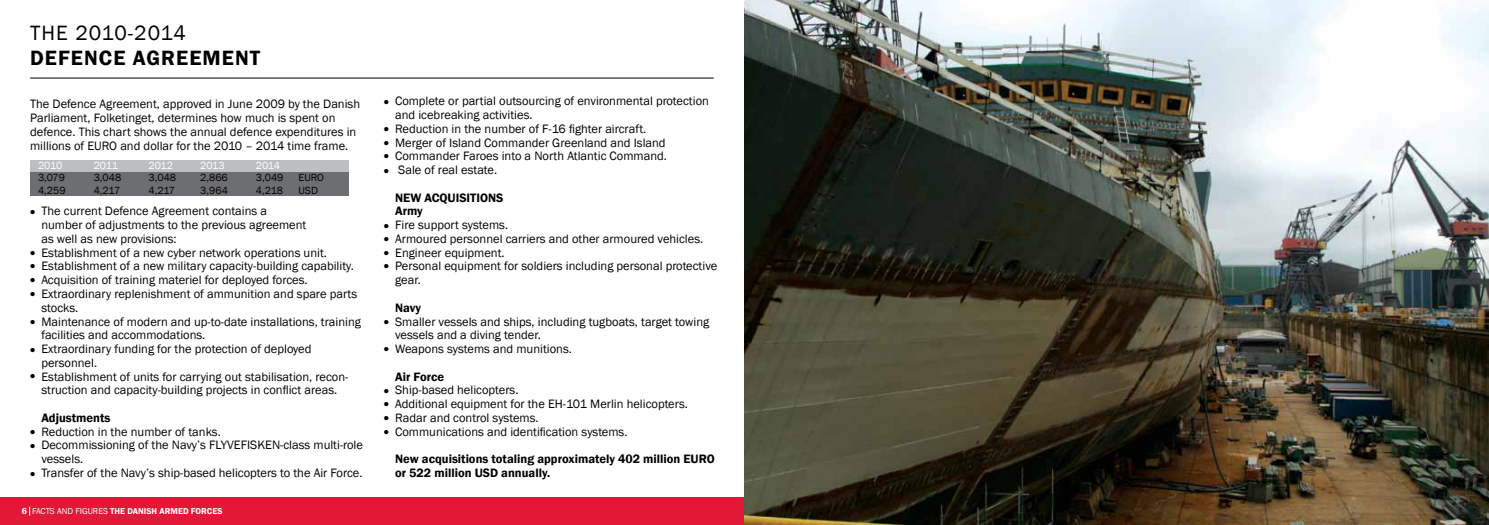
<style>
.page{position:relative;width:1489px;height:525px;background:#fff}
.page>*{position:absolute;margin:0;border:0;box-sizing:border-box;transform-origin:0 0}
.t1{font:600 21.25px "Franklin Gothic";letter-spacing:.05em;color:#000}
.t2{font:21.25px "Franklin Gothic";letter-spacing:.02em;color:#000}
.t3{font:15px/13.5px "Times";color:#000}
.t4{font:12.5px/13.8px "Franklin Gothic";color:#000}
.t5{font:600 12.5px/13.8px "Franklin Gothic";color:#000}
.t6{font:10.62px/12.2px "Franklin Gothic";color:#000}
.t7{font:10.62px "Franklin Gothic";letter-spacing:-.02em;color:#fff}
.t8{font:600 8.75px "Franklin Gothic";color:#fff}
.s1{font-size:8.88px}
.s2{font-weight:400}
</style>
<div class="page">
<hr style="left:30px;top:78px;width:683px;height:1px;background:#000">
<div style="left:0;top:497px;width:767px;height:27px;background:#e31837"></div>
<img style="left:744px;top:0;width:744px;height:524px">
<div style="left:30px;top:172px;width:319px;height:11px;background:#6d6e71"></div>
<div style="left:30px;top:160px;width:319px;height:11px;background:#bcbec0"></div>
<div style="left:30px;top:184px;width:319px;height:11px;background:#6d6e71"></div>
<h1 class="t2" style="left:30px;top:20px;width:14px">the</h1>
<h1 class="t2" style="left:75px;top:20px;width:112px">2010-2014</h1>
<h1 class="t1" style="left:30px;top:45px;width:232px">DEFENCE AGREEMENT</h1>
<p class="t4" style="left:30px;top:97px;width:331px">The Defence Agreement, approved in June 2009 by the Danish Parliament, Folketinget, determines how much is spent on defence. This chart shows the annual defence expenditures in millions of EURO and dollar for the 2010 – 2014 time frame.</p>
<p class="t7" style="left:38px;top:158px;width:26px">2010</p>
<p class="t7" style="left:94px;top:158px;width:26px">2011</p>
<p class="t7" style="left:148px;top:158px;width:26px">2012</p>
<p class="t7" style="left:200px;top:158px;width:26px">2013</p>
<p class="t7" style="left:256px;top:158px;width:26px">2014</p>
<p class="t6" style="left:38px;top:172px;width:29px">3,079</p>
<p class="t6" style="left:94px;top:172px;width:29px">3,048</p>
<p class="t6" style="left:148px;top:172px;width:29px">3,048</p>
<p class="t6" style="left:200px;top:172px;width:29px">2,866</p>
<p class="t6" style="left:256px;top:172px;width:29px">3,049</p>
<p class="t6" style="left:38px;top:184px;width:29px">4,259</p>
<p class="t6" style="left:94px;top:184px;width:28px">4,217</p>
<p class="t6" style="left:148px;top:184px;width:28px">4,217</p>
<p class="t6" style="left:200px;top:184px;width:29px">3,964</p>
<p class="t6" style="left:256px;top:184px;width:29px">4,218</p>
<p class="t6" style="left:298px;top:172px;width:27px">EURO<br>USD</p>
<p class="t4" style="left:41px;top:204px;width:321px">The current Defence Agreement contains a<br>number of adjustments to the previous agreement<br>as well as new provisions:<br>Establishment of a new cyber network operations unit.<br>Establishment of a new military capacity-building capability.<br>Acquisition of training materiel for deployed forces.<br>Extraordinary replenishment of ammunition and spare parts stocks.<br>Maintenance of modern and up-to-date installations, training facilities and accommodations.<br>Extraordinary funding for the protection of deployed personnel.<br>Establishment of units for carrying out stabilisation, recon&shy;struction and capacity-building projects in conflict areas.</p>
<p class="t5" style="left:41px;top:410px;width:71px">Adjustments</p>
<p class="t4" style="left:41px;top:424px;width:323px">Reduction in the number of tanks.<br>Decommissioning of the Navy’s FLYVEFISKEN-class multi-role vessels.<br>Transfer of the Navy’s ship-based helicopters to the Air Force.</p>
<p class="t3" style="left:30px;top:204px;width:7px">•</p>
<p class="t3" style="left:30px;top:244px;width:7px;text-align:justify">• • •</p>
<p class="t3" style="left:30px;top:286px;width:7px">•</p>
<p class="t3" style="left:30px;top:313px;width:7px">•</p>
<p class="t3" style="left:30px;top:335px;width:7px;line-height:26.5px">• •</p>
<p class="t3" style="left:30px;top:423px;width:7px">• •</p>
<p class="t3" style="left:30px;top:466px;width:7px">•</p>
<p class="t8" style="left:22px;top:505px;width:202px"><span class="s1">6</span> <span class="s2">FACTS AND FIGURES</span> THE DANISH ARMED FORCES</p>
<p class="t4" style="left:395px;top:94px;width:315px">Complete or partial outsourcing of environmental protection and icebreaking activities.<br>Reduction in the number of F-16 fighter aircraft.<br>Merger of Island Commander Greenland and Island Commander Faroes into a North Atlantic Command.<br>Sale of real estate.</p>
<p class="t5" style="left:395px;top:190px;width:59px">New acquisiti</p>
<p class="t5" style="left:480px;top:190px;width:23px">ons</p>
<p class="t5" style="left:395px;top:204px;width:29px">Army</p>
<p class="t4" style="left:395px;top:218px;width:323px">Fire support systems.<br>Armoured personnel carriers and other armoured vehicles.<br>Engineer equipment.<br>Personal equipment for soldiers including personal protective gear.</p>
<p class="t5" style="left:395px;top:300px;width:27px">Navy</p>
<p class="t4" style="left:395px;top:314px;width:316px">Smaller vessels and ships, including tugboats, target towing vessels and a diving tender.<br>Weapons systems and munitions.</p>
<p class="t5" style="left:395px;top:369px;width:51px">Air Force</p>
<p class="t4" style="left:395px;top:383px;width:294px">Ship-based helicopters.<br>Additional equipment for the EH-101 Merlin helicopters.<br>Radar and control systems.<br>Communications and identification systems.</p>
<p class="t5" style="left:395px;top:452px;width:320px">New acquisitions totaling approximately 402 million EURO or 522 million USD annually.</p>
<p class="t3" style="left:384px;top:86px;width:7px;line-height:27.2px">• •</p>
<p class="t3" style="left:384px;top:134px;width:7px">•</p>
<p class="t3" style="left:384px;top:147px;width:7px;line-height:15px">• •</p>
<p class="t3" style="left:384px;top:217px;width:7px">•</p>
<p class="t3" style="left:384px;top:258px;width:7px">•</p>
<p class="t3" style="left:384px;top:231px;width:7px">•</p>
<p class="t3" style="left:384px;top:244px;width:7px">•</p>
<p class="t3" style="left:384px;top:307px;width:7px;line-height:27px">• •</p>
<p class="t3" style="left:384px;top:382px;width:7px;text-align:justify">• • •</p>
<p class="t3" style="left:384px;top:423px;width:7px">•</p>
</div>
